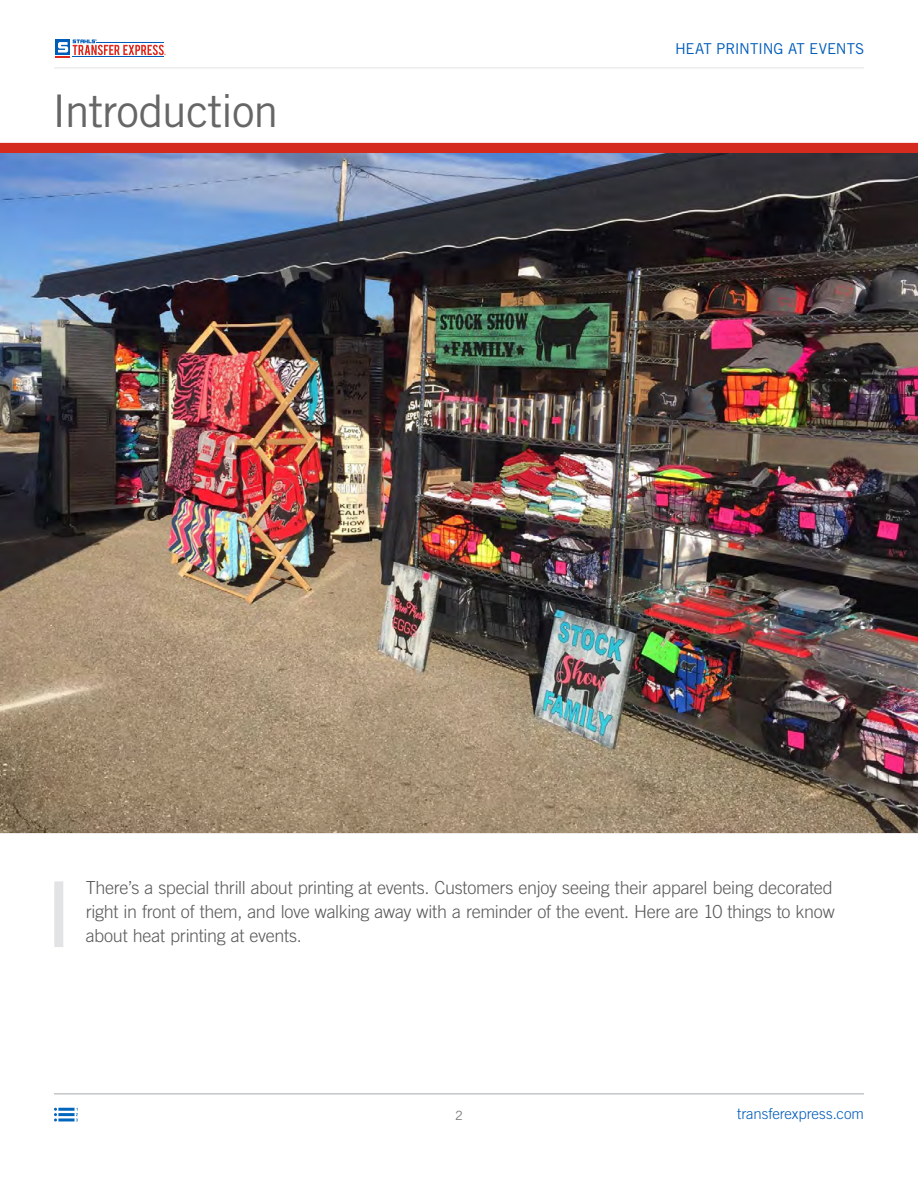
<style>
.page{position:relative;width:918px;height:1188px;background:#fff}
.page>*{position:absolute;margin:0;border:0;box-sizing:border-box;transform-origin:0 0}
.t1{font:45px "Trade Gothic LT Std";letter-spacing:-.02em;color:#666}
.t2{font:300 18px/24px "Trade Gothic LT Std";letter-spacing:-.02em;color:#5a5a5a;text-align:justify}
.t3{font:15px "Trade Gothic LT Std";letter-spacing:-.01em;color:#005cb9}
.t4{font:300 15px "Trade Gothic LT Std";letter-spacing:-.005em;color:#005cb9}
.t5{font:12.75px "Trade Gothic LT Std";color:#787878}
</style>
<div class="page">
<hr style="left:54px;top:68px;width:810px;height:1px;background:#e2e3e4">
<hr style="left:54px;top:1094px;width:810px;height:1px;background:#a7a9ac">
<svg style="left:56px;top:39px;width:110px;height:18px"></svg>
<hr style="left:58px;top:1108px;width:17px;height:3px;background:#0065bd">
<hr style="left:58px;top:1113px;width:17px;height:3px;background:#0065bd">
<svg style="left:54px;top:1108px;width:3px;height:13px"></svg>
<hr style="left:58px;top:1118px;width:17px;height:3px;background:#0065bd">
<svg style="left:76px;top:1108px;width:2px;height:13px"></svg>
<div style="left:0;top:143px;width:918px;height:10px;background:#d52b1e"></div>
<div style="left:54px;top:881px;width:9px;height:66px;background:#e2e3e4"></div>
<img style="left:0;top:153px;width:918px;height:680px">
<h1 class="t1" style="left:52px;top:84px;width:228px">Introduction</h1>
<p class="t3" style="left:675px;top:39px;width:191px">HEAT PRINTING AT EVENTS</p>
<p class="t2" style="left:86px;top:876px;width:751px">There’s a special thrill about printing at events. Customers enjoy seeing their apparel being decorated right in front of them, and love walking away with a reminder of the event. Here are 10 things to know about heat printing at events.</p>
<p class="t5" style="left:455px;top:1107px;width:9px">2</p>
<p class="t4" style="left:737px;top:1104px;width:128px">transferexpress.com</p>
</div>
